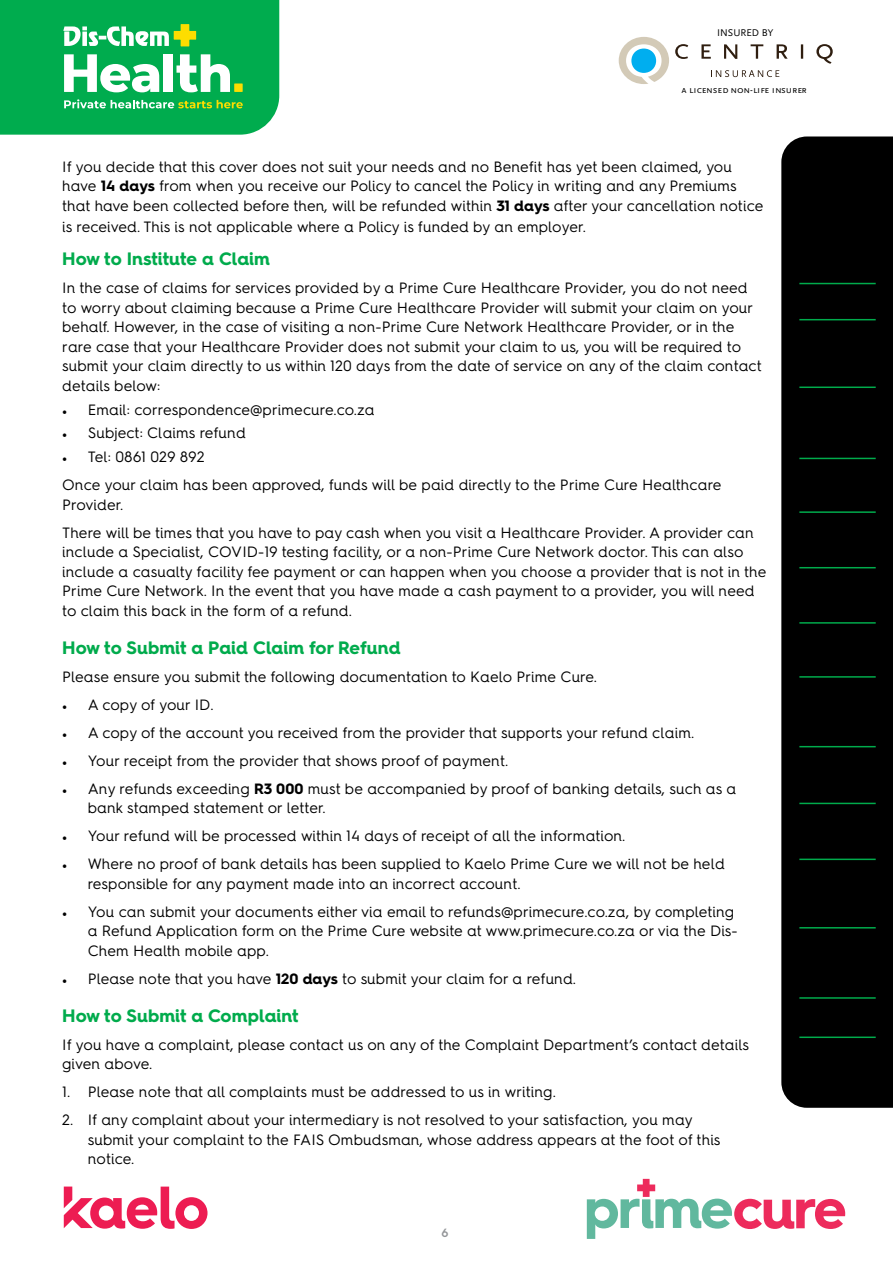
<style>
.page{position:relative;width:893px;height:1263px;background:#fff}
.page>*{position:absolute;margin:0;border:0;box-sizing:border-box;transform-origin:0 0}
.t1{font:700 18px "Hurme Geometric Sans 4";letter-spacing:.005em;color:#00ab4c}
.t2{font:15px/19.5px "Hurme Geometric Sans 4";letter-spacing:.005em;color:#000}
.t3{font:600 12px "Hurme Geometric Sans 4";color:#939598}
.t4{font:10.2px "Scala Sans Caps";color:#000}
.s1{font-weight:700}
.s2{font-family:"Adobe Arabic";font-size:18px}
</style>
<div class="page">
<svg style="left:0;top:0;width:279px;height:135px;background:#23b662"></svg>
<svg style="left:64px;top:1186px;width:143px;height:43px"></svg>
<svg style="left:619px;top:37px;width:50px;height:47px"></svg>
<svg style="left:675px;top:44px;width:158px;height:20px"></svg>
<svg style="left:711px;top:70px;width:68px;height:7px"></svg>
<svg style="left:587px;top:1179px;width:258px;height:60px"></svg>
<div style="left:781px;top:136px;width:112px;height:972px;background:#000"></div>
<hr style="left:799px;top:283px;width:77px;height:1px;background:#00ab4c">
<hr style="left:799px;top:319px;width:77px;height:1px;background:#00ab4c">
<hr style="left:799px;top:386px;width:77px;height:2px;background:#00ab4c">
<hr style="left:799px;top:458px;width:77px;height:1px;background:#00ab4c">
<hr style="left:799px;top:511px;width:77px;height:2px;background:#00ab4c">
<hr style="left:799px;top:567px;width:77px;height:1px;background:#00ab4c">
<hr style="left:799px;top:622px;width:77px;height:2px;background:#00ab4c">
<hr style="left:799px;top:676px;width:77px;height:2px;background:#00ab4c">
<hr style="left:799px;top:803px;width:77px;height:1px;background:#00ab4c">
<hr style="left:799px;top:997px;width:77px;height:2px;background:#00ab4c">
<hr style="left:799px;top:1036px;width:77px;height:2px;background:#00ab4c">
<hr style="left:799px;top:746px;width:77px;height:1px;background:#00ab4c">
<hr style="left:799px;top:858px;width:77px;height:2px;background:#00ab4c">
<hr style="left:799px;top:927px;width:77px;height:1px;background:#00ab4c">
<p class="t4" style="left:717px;top:27px;width:58px">INSURED BY</p>
<p class="t4" style="left:681px;top:84px;width:127px">a licensed non-life insurer</p>
<p class="t2" style="left:62px;top:156px;width:703px">If you decide that this cover does not suit your needs and no Benefit has yet been claimed, you have <span class="s1">14 days</span> from when you receive our Policy to cancel the Policy in writing and any Premiums that have been collected before then, will be refunded within <span class="s1">31 days</span> after your cancellation notice</p>
<p class="t2" style="left:62px;top:216px;width:525px">is received. This is not applicable where a Policy is funded by an employer.</p>
<p class="t1" style="left:62px;top:246px;width:209px">How to Institute a Claim</p>
<p class="t2" style="left:62px;top:278px;width:701px">In the case of claims for services provided by a Prime Cure Healthcare Provider, you do not need to worry about claiming because a Prime Cure Healthcare Provider will submit your claim on your behalf. However, in the case of visiting a non-Prime Cure Network Healthcare Provider, or in the rare case that your Healthcare Provider does not submit your claim to us, you will be required to submit your claim directly to us within 120 days from the date of service on any of the claim contact details below:</p>
<p class="t2" style="left:62px;top:399px;width:314px"><span class="s2">•</span> Email: correspondence@primecure.co.za</p>
<p class="t2" style="left:62px;top:423px;width:185px"><span class="s2">•</span> Subject: Claims refund</p>
<p class="t2" style="left:62px;top:442px;width:661px;line-height:28px"><span class="s2">•</span> Tel: 0861 029 892<br>Once your claim has been approved, funds will be paid directly to the Prime Cure Healthcare</p>
<p class="t2" style="left:62px;top:490px;width:693px;line-height:28px">Provider.<br>There will be times that you have to pay cash when you visit a Healthcare Provider. A provider can</p>
<p class="t2" style="left:62px;top:542px;width:706px">include a Specialist, COVID-19 testing facility, or a non-Prime Cure Network doctor. This can also include a casualty facility fee payment or can happen when you choose a provider that is not in the Prime Cure Network. In the event that you have made a cash payment to a provider, you will need to claim this back in the form of a refund.</p>
<p class="t1" style="left:62px;top:635px;width:340px">How to Submit a Paid Claim for Refund</p>
<p class="t2" style="left:62px;top:666px;width:536px">Please ensure you submit the following documentation to Kaelo Prime Cure.</p>
<p class="t2" style="left:62px;top:694px;width:153px"><span class="s2">•</span> A copy of your ID.</p>
<p class="t2" style="left:62px;top:722px;width:634px"><span class="s2">•</span> A copy of the account you received from the provider that supports your refund claim.</p>
<p class="t2" style="left:62px;top:750px;width:448px"><span class="s2">•</span> Your receipt from the provider that shows proof of payment.</p>
<p class="t2" style="left:88px;top:778px;width:650px;text-indent:-26px"><span class="s2">•</span> Any refunds exceeding <span class="s1">R3 000</span> must be accompanied by proof of banking details, such as a bank stamped statement or letter.</p>
<p class="t2" style="left:62px;top:826px;width:565px"><span class="s2">•</span> Your refund will be processed within 14 days of receipt of all the information.</p>
<p class="t2" style="left:88px;top:854px;width:639px;text-indent:-26px"><span class="s2">•</span> Where no proof of bank details has been supplied to Kaelo Prime Cure we will not be held responsible for any payment made into an incorrect account.</p>
<p class="t2" style="left:88px;top:901px;width:651px;text-indent:-26px"><span class="s2">•</span> You can submit your documents either via email to refunds@primecure.co.za, by completing a Refund Application form on the Prime Cure website at www.primecure.co.za or via the Dis-<br>Chem Health mobile app.</p>
<p class="t2" style="left:62px;top:968px;width:515px"><span class="s2">•</span> Please note that you have <span class="s1">120 days</span> to submit your claim for a refund.</p>
<p class="t1" style="left:62px;top:1003px;width:238px">How to Submit a Complaint</p>
<p class="t2" style="left:62px;top:1034px;width:688px">If you have a complaint, please contact us on any of the Complaint Department’s contact details given above.</p>
<p class="t2" style="left:62px;top:1082px;width:495px">1. Please note that all complaints must be addressed to us in writing.</p>
<p class="t2" style="left:88px;top:1110px;width:634px;text-indent:-26px">2. If any complaint about your intermediary is not resolved to your satisfaction, you may submit your complaint to the FAIS Ombudsman, whose address appears at the foot of this notice.</p>
<p class="t3" style="left:442px;top:1224px;width:9px">6</p>
</div>
